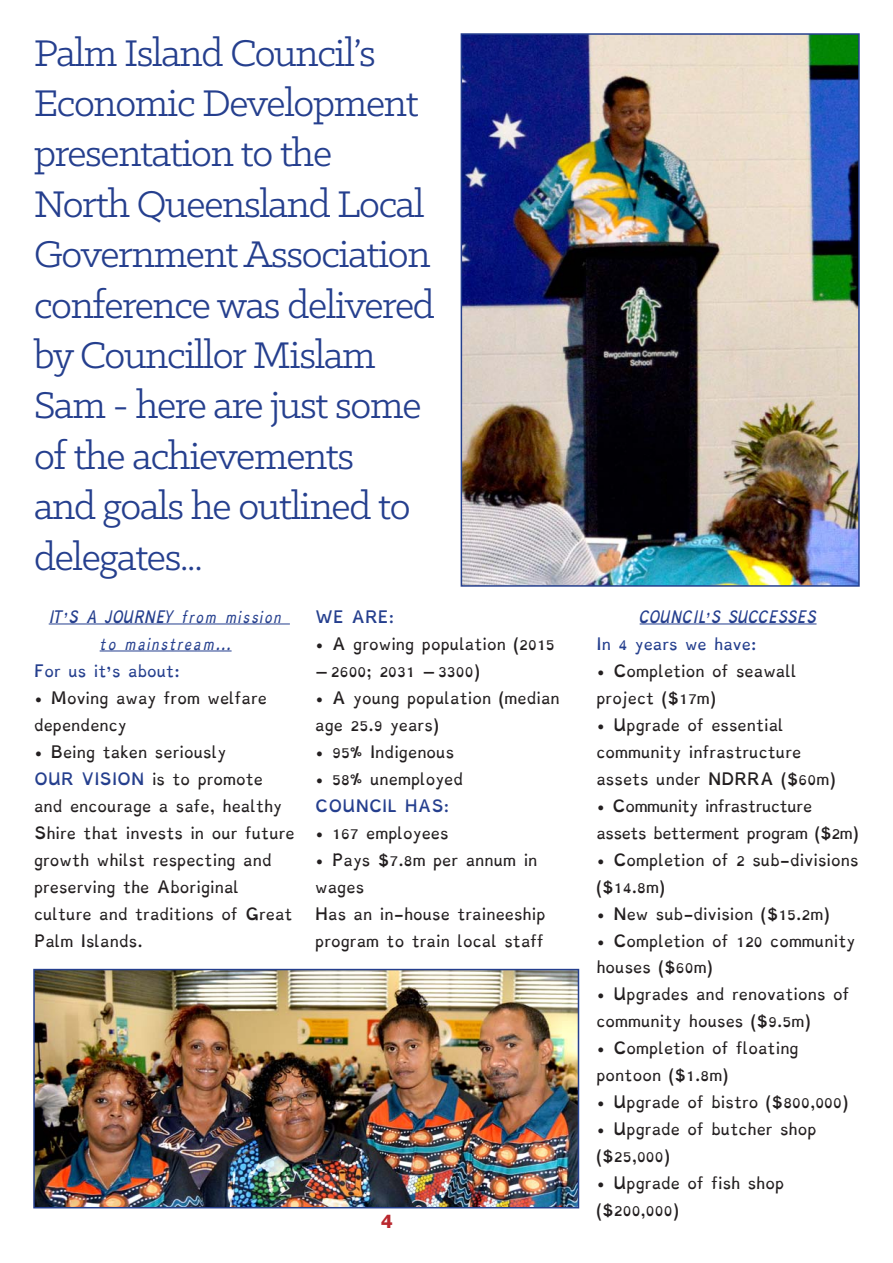
<style>
.page{position:relative;width:893px;height:1263px;background:#fff}
.page>*{position:absolute;margin:0;border:0;box-sizing:border-box;transform-origin:0 0}
.Heads{font:42px/50.4px "Klinic Slab";letter-spacing:-.03em;color:#253f8e}
._1st_Par{font:700 18px "Tahoma";color:#b9282e}
.t1{font:13.5px/27px "Dyslexie";color:#231f20}
.t2{font:italic 13.5px "Dyslexie";color:#253f8e}
.t3{font:13.5px/27px "Dyslexie";letter-spacing:-.03em;color:#231f20}
.t4{font:13.5px "Dyslexie";color:#253f8e}
.s1{color:#253f8e}
</style>
<div class="page">
<img style="left:464px;top:36px;width:393px;height:548px">
<div style="left:461px;top:33px;width:399px;height:554px;border:2px solid #253f8e"></div>
<hr style="left:49px;top:624px;width:241px;height:1px;background:#253f8e">
<hr style="left:100px;top:651px;width:132px;height:1px;background:#253f8e">
<hr style="left:640px;top:624px;width:176px;height:1px;background:#253f8e">
<img style="left:36px;top:972px;width:540px;height:233px">
<div style="left:33px;top:969px;width:546px;height:239px;border:2px solid #253f8e"></div>
<p class="Heads" style="left:34px;top:26px;width:402px">Palm Island Council’s<br>Economic Development presentation to the<br>North Queensland Local<br>Government Association conference was delivered by Councillor Mislam<br>Sam - here are just some of the achievements<br>and goals he outlined to delegates...</p>
<p class="t2" style="left:49px;top:606px;width:235px">IT’S A JOURNEY from mission</p>
<p class="t2" style="left:100px;top:633px;width:133px">to mainstream...</p>
<p class="t4" style="left:34px;top:660px;width:147px">For us it’s about:</p>
<p class="t1" style="left:34px;top:684px;width:235px">• Moving away from welfare dependency</p>
<p class="t1" style="left:34px;top:738px;width:194px">• Being taken seriously</p>
<p class="t1" style="left:34px;top:765px;width:262px"><span class="s1">OUR VISION</span> is to promote and encourage a safe, healthy<br>Shire that invests in our future growth whilst respecting and preserving the Aboriginal culture and traditions of Great<br>Palm Islands.</p>
<p class="t4" style="left:315px;top:606px;width:80px">WE ARE:</p>
<p class="t1" style="left:315px;top:630px;width:241px">• A growing population (2015 –2600; 2031 –3300)</p>
<p class="t1" style="left:315px;top:684px;width:246px">• A young population (median age 25.9 years)</p>
<p class="t1" style="left:315px;top:738px;width:141px">• 95% Indigenous</p>
<p class="t1" style="left:315px;top:765px;width:150px">• 58% unemployed</p>
<p class="t4" style="left:315px;top:795px;width:135px">COUNCIL HAS:</p>
<p class="t1" style="left:315px;top:819px;width:135px">• 167 employees</p>
<p class="t1" style="left:315px;top:846px;width:224px">• Pays $7.8m per annum in wages</p>
<p class="t1" style="left:315px;top:900px;width:232px">Has an in-house traineeship program to train local staff</p>
<p class="_1st_Par" style="left:381px;top:1209px;width:13px">4</p>
<p class="t2" style="left:640px;top:606px;width:178px">COUNCIL’S SUCCESSES</p>
<p class="t4" style="left:596px;top:633px;width:161px">In 4 years we have:</p>
<p class="t1" style="left:596px;top:657px;width:202px">• Completion of seawall project ($17m)</p>
<p class="t1" style="left:596px;top:711px;width:240px">• Upgrade of essential community infrastructure assets under NDRRA ($60m)</p>
<p class="t3" style="left:596px;top:792px;width:263px">• Community infrastructure assets betterment program ($2m)</p>
<p class="t1" style="left:596px;top:846px;width:264px">• Completion of 2 sub-divisions ($14.8m)</p>
<p class="t1" style="left:596px;top:900px;width:234px">• New sub-division ($15.2m)</p>
<p class="t1" style="left:596px;top:928px;width:260px;line-height:25.8px">• Completion of 120 community houses ($60m)</p>
<p class="t1" style="left:596px;top:980px;width:254px">• Upgrades and renovations of community houses ($9.5m)</p>
<p class="t1" style="left:596px;top:1034px;width:204px">• Completion of floating pontoon ($1.8m)</p>
<p class="t1" style="left:596px;top:1088px;width:253px">• Upgrade of bistro ($800,000)</p>
<p class="t1" style="left:596px;top:1115px;width:222px">• Upgrade of butcher shop ($25,000)</p>
<p class="t1" style="left:596px;top:1169px;width:189px">• Upgrade of fish shop ($200,000)</p>
</div>
